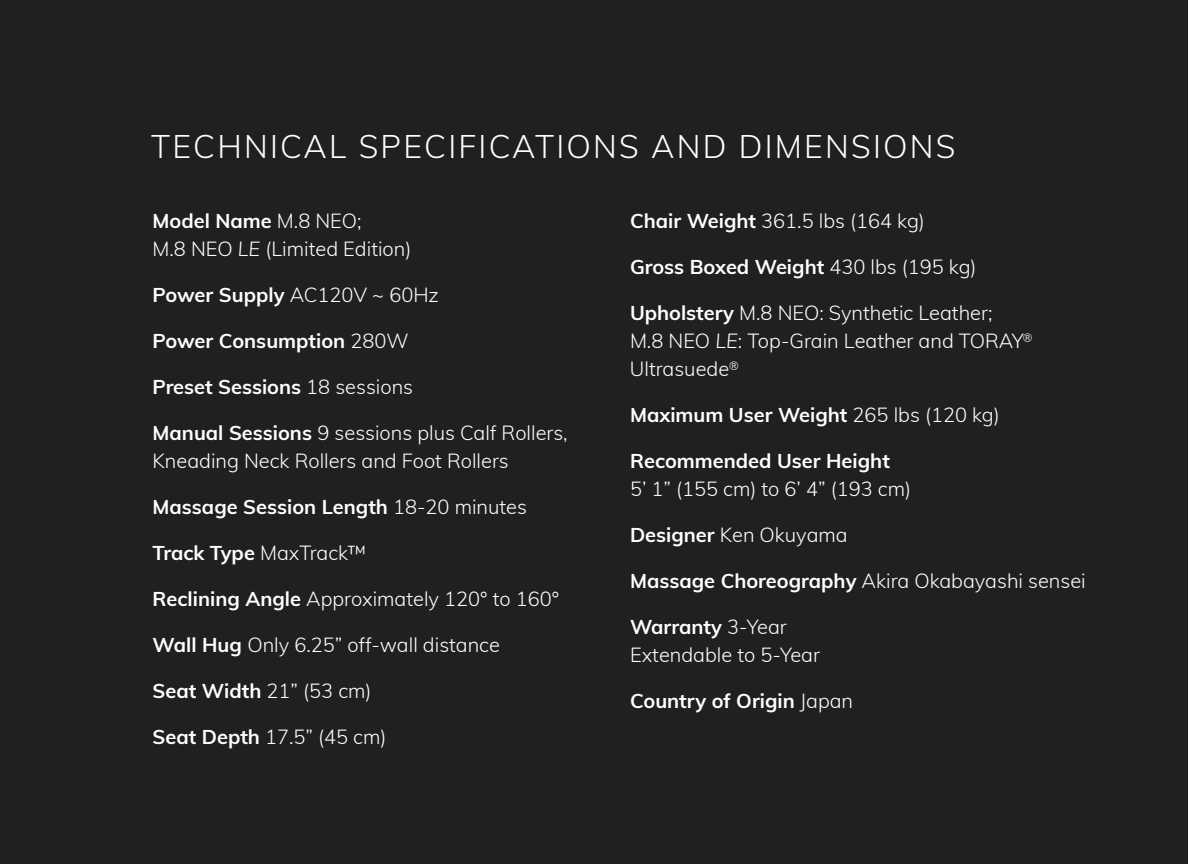
<style>
.page{position:relative;width:1188px;height:864px;background:#221f20}
.page>*{position:absolute;margin:0;border:0;box-sizing:border-box;transform-origin:0 0}
.t1{font:300 32px "Muli";letter-spacing:.07em;color:#fff}
.t2{font:300 20px/28px "Muli";color:#fff}
.t3{font:700 20px "Muli";color:#fff}
.s1{font-weight:700}
.s2{font-style:italic}
.s3{font-weight:300}
</style>
<div class="page">
<h1 class="t1" style="left:151px;top:124px;width:806px">TECHNICAL SPECIFICATIONS AND DIMENSIONS</h1>
<p class="t2" style="left:153px;top:206px;width:260px"><span class="s1">Model Name</span> M.8 NEO;<br>M.8 NEO <span class="s2">LE</span> (Limited Edition)</p>
<p class="t3" style="left:153px;top:280px;width:288px">Power Supply <span class="s3">AC120V ~ 60Hz</span></p>
<p class="t3" style="left:153px;top:326px;width:257px">Power Consumption <span class="s3">280W</span></p>
<p class="t3" style="left:153px;top:372px;width:262px">Preset Sessions <span class="s3">18 sessions</span></p>
<p class="t2" style="left:153px;top:418px;width:417px"><span class="s1">Manual Sessions</span> 9 sessions plus Calf Rollers,<br>Kneading Neck Rollers and Foot Rollers</p>
<p class="t3" style="left:153px;top:492px;width:376px">Massage Session Length <span class="s3">18-20 minutes</span></p>
<p class="t3" style="left:153px;top:538px;width:215px">Track Type <span class="s3">MaxTrack™</span></p>
<p class="t2" style="left:153px;top:584px;width:408px"><span class="s1">Reclining Angle</span> Approximately 120° to 160°</p>
<p class="t2" style="left:153px;top:630px;width:349px"><span class="s1">Wall Hug</span> Only 6.25” off-wall distance</p>
<p class="t3" style="left:153px;top:676px;width:220px">Seat Width <span class="s3">21” (53 cm)</span></p>
<p class="t2" style="left:153px;top:722px;width:235px"><span class="s1">Seat Depth</span> 17.5” (45 cm)</p>
<p class="t2" style="left:630px;top:206px;width:296px"><span class="s1">Chair Weight</span> 361.5 lbs (164 kg)</p>
<p class="t3" style="left:630px;top:252px;width:348px">Gross Boxed Weight <span class="s3">430 lbs (195 kg)</span></p>
<p class="t2" style="left:630px;top:298px;width:404px"><span class="s1">Upholstery</span> M.8 NEO: Synthetic Leather;<br>M.8 NEO <span class="s2">LE</span>: Top-Grain Leather and TORAY<sup>®<br></sup>Ultrasuede<sup>®</sup></p>
<p class="t3" style="left:630px;top:400px;width:371px">Maximum User Weight <span class="s3">265 lbs (120 kg)</span></p>
<p class="t3" style="left:630px;top:446px;width:261px">Recommended User Height</p>
<p class="t2" style="left:630px;top:474px;width:283px">5’ 1” (155 cm) to 6’ 4” (193 cm)</p>
<p class="t2" style="left:630px;top:520px;width:219px"><span class="s1">Designer</span> Ken Okuyama</p>
<p class="t2" style="left:630px;top:566px;width:457px"><span class="s1">Massage Choreography</span> Akira Okabayashi sensei</p>
<p class="t2" style="left:630px;top:612px;width:192px"><span class="s1">Warranty</span> 3-Year<br>Extendable to 5-Year</p>
<p class="t3" style="left:630px;top:686px;width:225px">Country of Origin <span class="s3">Japan</span></p>
</div>
